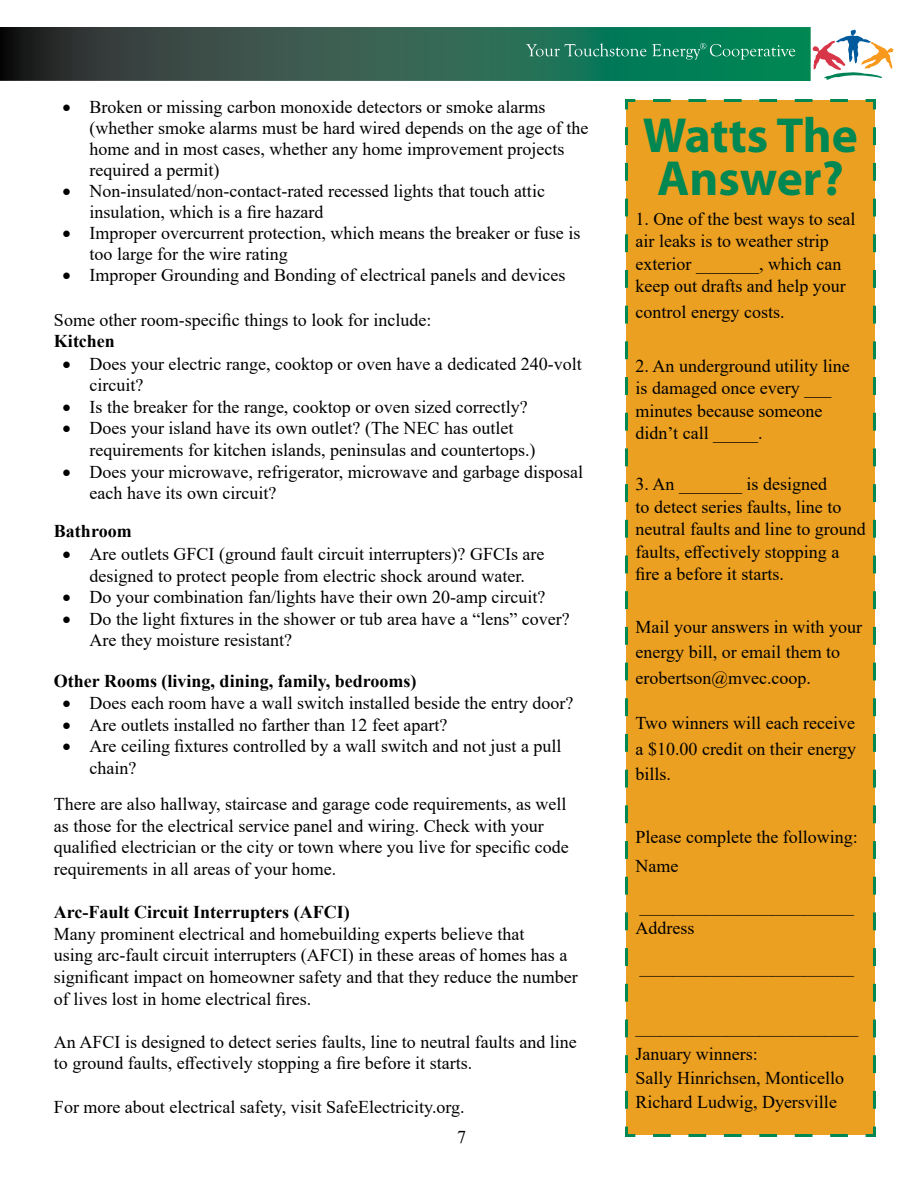
<style>
.page{position:relative;width:918px;height:1188px;background:#fff}
.page>*{position:absolute;margin:0;border:0;box-sizing:border-box;transform-origin:0 0}
.t1{font:700 49.5px/43.5px "Myriad Pro";color:#008752}
.t2{font:18px/21.6px "Times New Roman";color:#000}
.t3{font:700 18px "Times New Roman";color:#000}
.t4{font:16.5px "Times New Roman";color:#000}
</style>
<div class="page">
<svg style="left:813px;top:29px;width:81px;height:51px"></svg>
<svg style="left:0;top:27px;width:811px;height:54px;background:#285c4a"></svg>
<svg style="left:526px;top:43px;width:269px;height:17px;background:#288d6c"></svg>
<div style="left:625px;top:99px;width:251px;height:1038px;background:#eca021"></div>
<p class="t2" style="left:90px;top:96px;width:500px;line-height:21px;text-indent:-27px">• Broken or missing carbon monoxide detectors or smoke alarms (whether smoke alarms must be hard wired depends on the age of the home and in most cases, whether any home improvement projects required a permit)</p>
<p class="t2" style="left:90px;top:180px;width:457px;line-height:21px;text-indent:-27px">• Non-insulated/non-contact-rated recessed lights that touch attic insulation, which is a fire hazard</p>
<p class="t2" style="left:90px;top:222px;width:492px;line-height:21px;text-indent:-27px">• Improper overcurrent protection, which means the breaker or fuse is too large for the wire rating</p>
<p class="t2" style="left:63px;top:264px;width:504px">• Improper Grounding and Bonding of electrical panels and devices</p>
<p class="t2" style="left:54px;top:308px;width:379px">Some other room-specific things to look for include:</p>
<p class="t3" style="left:54px;top:328px;width:63px">Kitchen</p>
<p class="t2" style="left:90px;top:352px;width:494px;text-indent:-27px">• Does your electric range, cooktop or oven have a dedicated 240-volt circuit?</p>
<p class="t2" style="left:63px;top:395px;width:467px">• Is the breaker for the range, cooktop or oven sized correctly?</p>
<p class="t2" style="left:90px;top:417px;width:447px;text-indent:-27px">• Does your island have its own outlet? (The NEC has outlet requirements for kitchen islands, peninsulas and countertops.)</p>
<p class="t2" style="left:90px;top:460px;width:495px;text-indent:-27px">• Does your microwave, refrigerator, microwave and garbage disposal each have its own circuit?</p>
<p class="t3" style="left:54px;top:518px;width:79px">Bathroom</p>
<p class="t2" style="left:63px;top:543px;width:483px;text-align:center">• Are outlets GFCI (ground fault circuit interrupters)? GFCIs are designed to protect people from electric shock around water.</p>
<p class="t2" style="left:63px;top:586px;width:484px">• Do your combination fan/lights have their own 20-amp circuit?</p>
<p class="t2" style="left:90px;top:607px;width:482px;text-indent:-27px">• Do the light fixtures in the shower or tub area have a “lens” cover?<br>Are they moisture resistant?</p>
<p class="t3" style="left:54px;top:668px;width:364px">Other Rooms (living, dining, family, bedrooms)</p>
<p class="t2" style="left:63px;top:692px;width:512px">• Does each room have a wall switch installed beside the entry door?</p>
<p class="t2" style="left:63px;top:713px;width:386px">• Are outlets installed no farther than 12 feet apart?</p>
<p class="t2" style="left:90px;top:735px;width:473px;text-indent:-27px">• Are ceiling fixtures controlled by a wall switch and not just a pull chain?</p>
<p class="t2" style="left:54px;top:793px;width:516px">There are also hallway, staircase and garage code requirements, as well as those for the electrical service panel and wiring. Check with your qualified electrician or the city or town where you live for specific code requirements in all areas of your home.</p>
<p class="t3" style="left:54px;top:899px;width:297px">Arc-Fault Circuit Interrupters (AFCI)</p>
<p class="t2" style="left:54px;top:922px;width:525px">Many prominent electrical and homebuilding experts believe that<br>using arc-fault circuit interrupters (AFCI) in these areas of homes has a significant impact on homeowner safety and that they reduce the number of lives lost in home electrical fires.</p>
<p class="t2" style="left:54px;top:1030px;width:524px">An AFCI is designed to detect series faults, line to neutral faults and line to ground faults, effectively stopping a fire before it starts.</p>
<p class="t2" style="left:54px;top:1095px;width:412px">For more about electrical safety, visit SafeElectricity.org.</p>
<p class="t2" style="left:457px;top:1125px;width:10px">7</p>
<h1 class="t1" style="left:643px;top:112px;width:217px">Watts The<br>Answer?</h1>
<p class="t2" style="left:636px;top:207px;width:221px;line-height:22.5px">1. One of the best ways to seal air leaks is to weather strip exterior _______, which can keep out drafts and help your</p>
<p class="t2" style="left:636px;top:300px;width:151px">control energy costs.</p>
<p class="t2" style="left:636px;top:354px;width:216px;line-height:22.5px">2. An underground utility line is damaged once every ___ minutes because someone didn’t call _____.</p>
<p class="t2" style="left:636px;top:472px;width:232px;line-height:22.5px">3. An _______ is designed<br>to detect series faults, line to neutral faults and line to ground faults, effectively stopping a fire a before it starts.</p>
<p class="t2" style="left:636px;top:613px;width:228px;line-height:25.5px">Mail your answers in with your energy bill, or email them to erobertson@mvec.coop.</p>
<p class="t2" style="left:636px;top:710px;width:222px;line-height:25.5px;text-align:justify">Two winners will each receive a $10.00 credit on their energy bills.</p>
<p class="t2" style="left:636px;top:822px;width:224px;line-height:29.1px">Please complete the following:<br>Name</p>
<p class="t4" style="left:640px;top:895px;width:216px">__________________________</p>
<p class="t2" style="left:636px;top:916px;width:60px">Address</p>
<p class="t4" style="left:640px;top:956px;width:216px">__________________________</p>
<p class="t4" style="left:636px;top:1015px;width:224px">___________________________</p>
<p class="t2" style="left:636px;top:1041px;width:210px;line-height:24px">January winners:<br>Sally Hinrichsen, Monticello<br>Richard Ludwig, Dyersville</p>
</div>
